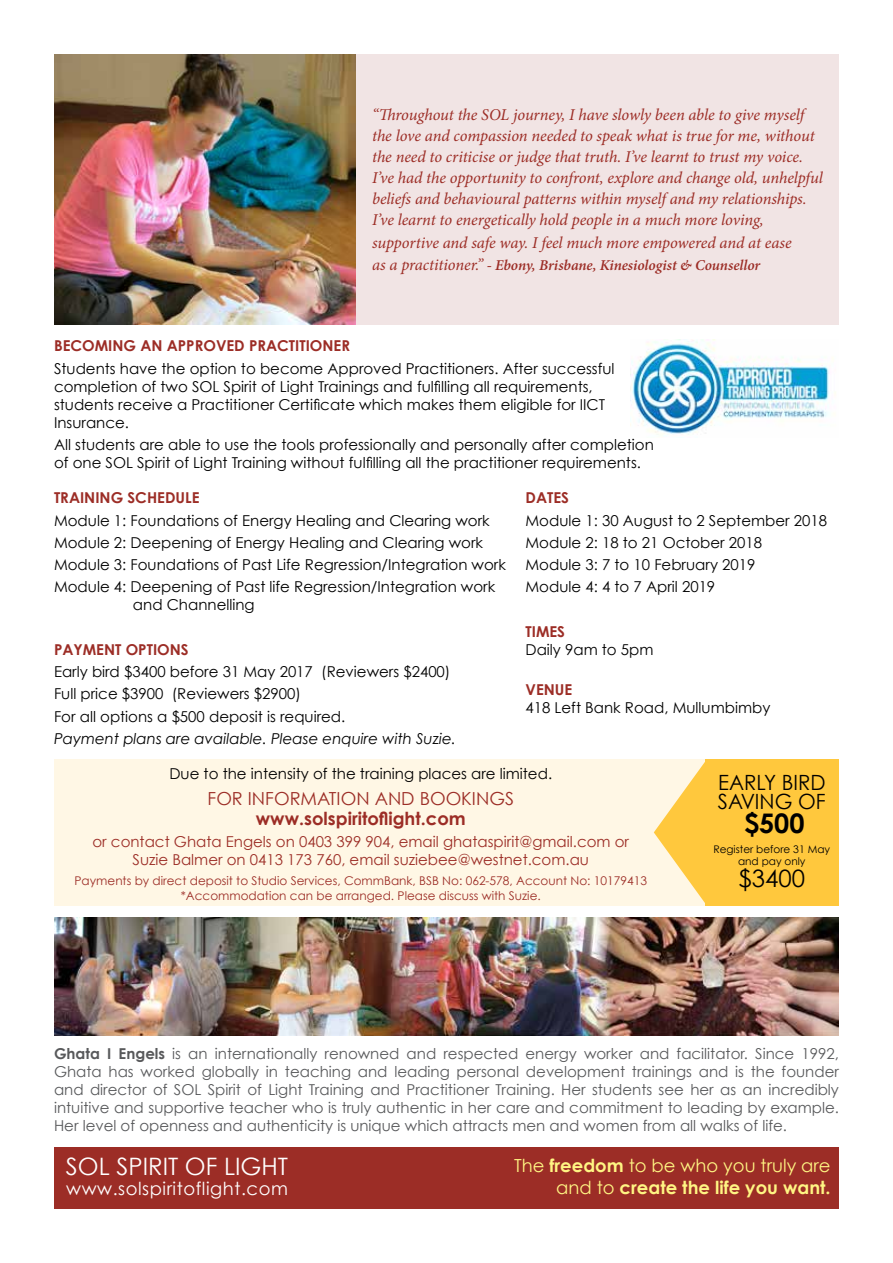
<style>
.page{position:relative;width:893px;height:1263px;background:#fff}
.page>*{position:absolute;margin:0;border:0;box-sizing:border-box;transform-origin:0 0}
.t1{font:700 27px "Century Gothic";color:#000}
.t2{font:24px "Century Gothic";color:#fff}
.t3{font:24px "Century Gothic";color:#000}
.t4{font:21px/19.5px "Century Gothic";color:#000}
.t5{font:700 18px/21.6px "Century Gothic";color:#fff583;text-align:right}
.t6{font:18px "Century Gothic";color:#9c2d26}
.t7{font:18px "Century Gothic";letter-spacing:.03em;color:#fff}
.t8{font:700 18px "Century Gothic";color:#9c2d26}
.t9{font:italic 16.5px/21px "Minion Pro";letter-spacing:-.01em;color:#9c2d26}
.t10{font:15px/22.2px "Century Gothic";color:#000}
.t11{font:15px/18px "Century Gothic";color:#58595b;text-align:justify}
.t12{font:15px/18px "Century Gothic";color:#9c2d26;text-align:center}
.t13{font:700 15px "Century Gothic";color:#9c2d26}
.t14{font:italic 600 15px "Minion Pro";letter-spacing:-.005em;color:#9c2d26}
.t15{font:italic 15px "Century Gothic";color:#000}
.t16{font:12px/14.4px "Century Gothic";color:#9c2d26;text-align:center}
.t17{font:10.5px/12px "Century Gothic";color:#000;text-align:center}
.s1{font-weight:400;font-size:16.5px}
.s2{font-weight:700}
.s3{font-weight:400}
</style>
<div class="page">
<div style="left:54px;top:1147px;width:785px;height:62px;background:#9c2d26"></div>
<div style="left:355px;top:54px;width:484px;height:270px;background:#f1e4e4"></div>
<img style="left:54px;top:54px;width:301px;height:270px">
<img style="left:54px;top:917px;width:785px;height:118px">
<img style="left:631px;top:339px;width:205px;height:96px">
<div style="left:54px;top:759px;width:652px;height:147px;background:#fff7e5"></div>
<div style="left:706px;top:759px;width:133px;height:147px;background:#ffc83d"></div>
<svg style="left:654px;top:759px;width:52px;height:147px"></svg>
<p class="t9" style="left:372px;top:104px;width:452px">“Throughout the SOL journey, I have slowly been able to give myself the love and compassion needed to speak what is true for me, without the need to criticise or judge that truth. I’ve learnt to trust my voice.<br>I’ve had the opportunity to confront, explore and change old, unhelpful beliefs and behavioural patterns within myself and my relationships.<br>I’ve learnt to energetically hold people in a much more loving,</p>
<p class="t9" style="left:372px;top:232px;width:421px">supportive and safe way. I feel much more empowered and at ease</p>
<p class="t14" style="left:372px;top:255px;width:390px"><span class="s1">as a practitioner.”</span> - Ebony, Brisbane, Kinesiologist &amp; Counsellor</p>
<p class="t13" style="left:54px;top:337px;width:298px">BECOMING AN APPROVED PRACTITIONER</p>
<p class="t10" style="left:54px;top:359px;width:562px;line-height:18px">Students have the option to become Approved Practitioners. After successful completion of two SOL Spirit of Light Trainings and fulfilling all requirements, students receive a Practitioner Certificate which makes them eligible for IICT Insurance.</p>
<p class="t10" style="left:54px;top:435px;width:601px;line-height:18px">All students are able to use the tools professionally and personally after completion of one SOL Spirit of Light Training without fulfilling all the practitioner requirements.</p>
<p class="t13" style="left:54px;top:489px;width:147px">TRAINING SCHEDULE</p>
<p class="t10" style="left:54px;top:509px;width:453px">Module 1: Foundations of Energy Healing and Clearing work Module 2: Deepening of Energy Healing and Clearing work Module 3: Foundations of Past Life Regression/Integration work Module 4: Deepening of Past life Regression/Integration work</p>
<p class="t10" style="left:133px;top:594px;width:123px">and Channelling</p>
<p class="t13" style="left:54px;top:640px;width:136px">PAYMENT OPTIONS</p>
<p class="t10" style="left:54px;top:660px;width:398px">Early bird $3400 before 31 May 2017 (Reviewers $2400)<br>Full price $3900 (Reviewers $2900)<br>For all options a $500 deposit is required.</p>
<p class="t15" style="left:54px;top:729px;width:403px">Payment plans are available. Please enquire with Suzie.</p>
<p class="t13" style="left:525px;top:489px;width:45px">DATES</p>
<p class="t10" style="left:525px;top:509px;width:303px">Module 1: 30 August to 2 September 2018<br>Module 2: 18 to 21 October 2018<br>Module 3: 7 to 10 February 2019<br>Module 4: 4 to 7 April 2019</p>
<p class="t13" style="left:525px;top:622px;width:41px">TIMES</p>
<p class="t10" style="left:525px;top:638px;width:130px">Daily 9am to 5pm</p>
<p class="t13" style="left:525px;top:680px;width:48px">VENUE</p>
<p class="t10" style="left:525px;top:696px;width:246px">418 Left Bank Road, Mullumbimby</p>
<p class="t10" style="left:169px;top:762px;width:384px">Due to the intensity of the training places are limited.</p>
<p class="t6" style="left:208px;top:788px;width:308px">FOR INFORMATION AND BOOKINGS</p>
<p class="t8" style="left:256px;top:807px;width:211px">www.solspiritoflight.com</p>
<p class="t12" style="left:92px;top:832px;width:538px">or contact Ghata Engels on 0403 399 904, email ghataspirit@gmail.com or<br>Suzie Balmer on 0413 173 760, email suziebee@westnet.com.au</p>
<p class="t16" style="left:75px;top:874px;width:574px">Payments by direct deposit to Studio Services, CommBank, BSB No: 062-578, Account No: 10179413 *Accommodation can be arranged. Please discuss with Suzie.</p>
<h3 class="t4" style="left:718px;top:772px;width:109px">EARLY BIRD<br>SAVING OF</h3>
<h1 class="t1" style="left:744px;top:806px;width:62px">$500</h1>
<p class="t17" style="left:713px;top:843px;width:118px">Register before 31 May and pay only</p>
<h2 class="t3" style="left:738px;top:864px;width:68px">$3400</h2>
<p class="t11" style="left:54px;top:1044px;width:786px"><span class="s2">Ghata I Engels</span> is an internationally renowned and respected energy worker and facilitator. Since 1992, Ghata has worked globally in teaching and leading personal development trainings and is the founder and director of SOL Spirit of Light Training and Practitioner Training. Her students see her as an incredibly intuitive and supportive teacher who is truly authentic in her care and commitment to leading by example.<br>Her level of openness and authenticity is unique which attracts men and women from all walks of life.</p>
<h2 class="t2" style="left:66px;top:1152px;width:224px">SOL SPIRIT OF LIGHT</h2>
<p class="t7" style="left:66px;top:1177px;width:223px">www.solspiritoflight.com</p>
<p class="t5" style="left:514px;top:1154px;width:318px"><span class="s3">The</span> freedom <span class="s3">to be who you truly are and to</span> create the life you want.</p>
</div>
